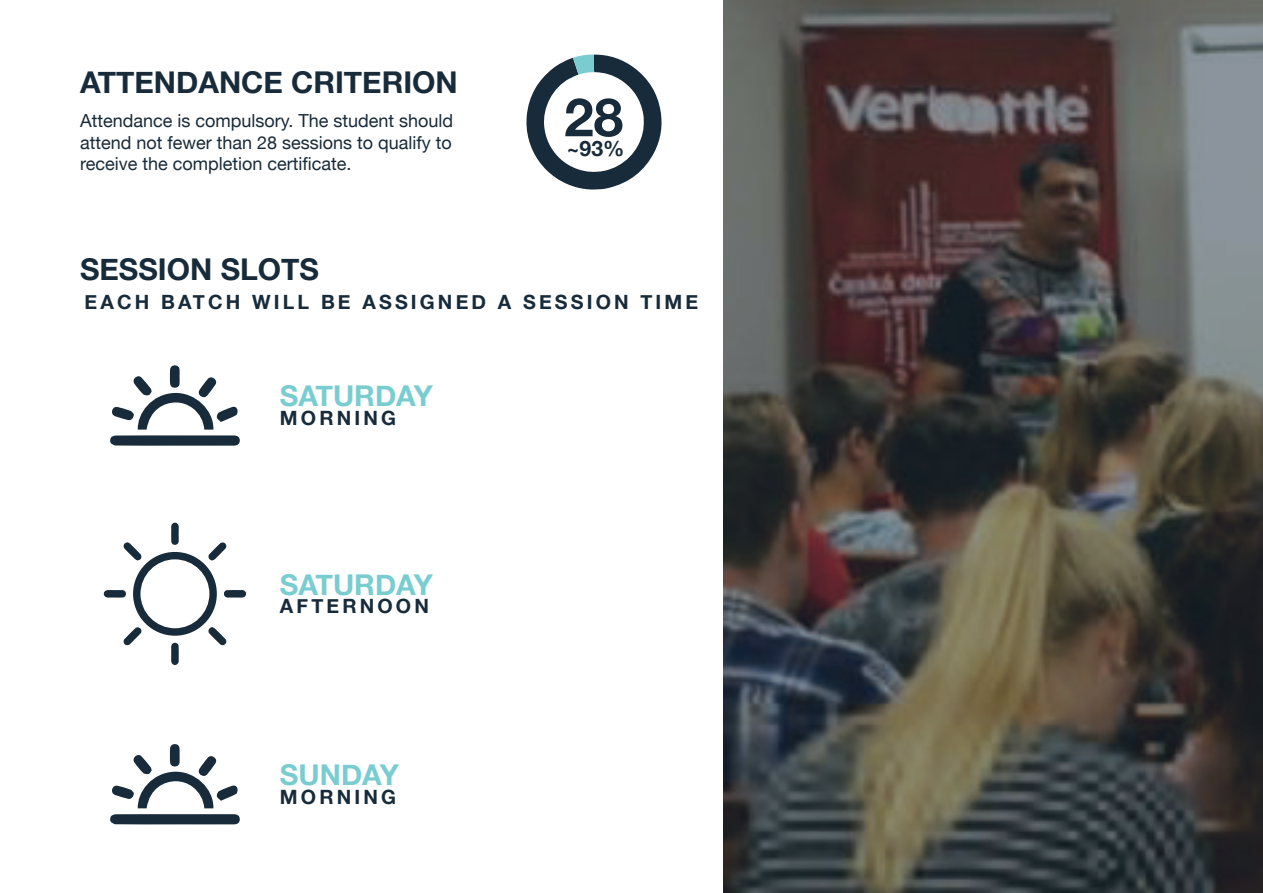
<style>
.page{position:relative;width:1263px;height:893px;background:#fff}
.page>*{position:absolute;margin:0;border:0;box-sizing:border-box;transform-origin:0 0}
.t1{font:700 53.1px "Helvetica Neue";color:#182b3a}
.t2{font:700 30px "Helvetica Neue";color:#182b3a}
.t3{font:700 28.65px "Helvetica Neue";color:#79cdd1}
.t4{font:700 21.15px "Helvetica Neue";color:#182b3a}
.t5{font:700 19.65px "Helvetica Neue";letter-spacing:.16em;color:#182b3a}
.t6{font:18px/21.6px "Helvetica Neue";color:#182b3a;text-align:justify}
</style>
<div class="page">
<img style="left:723px;top:0;width:540px;height:893px">
<svg style="left:110px;top:814px;width:130px;height:10px"></svg>
<svg style="left:112px;top:744px;width:126px;height:64px"></svg>
<svg style="left:110px;top:365px;width:130px;height:81px"></svg>
<svg style="left:104px;top:523px;width:142px;height:142px"></svg>
<svg style="left:526px;top:54px;width:136px;height:136px"></svg>
<h2 class="t2" style="left:80px;top:64px;width:379px">ATTENDANCE CRITERION</h2>
<p class="t6" style="left:80px;top:109px;width:375px">Attendance is compulsory. The student should attend not fewer than 28 sessions to qualify to receive the completion certificate.</p>
<h1 class="t1" style="left:564px;top:84px;width:61px">28</h1>
<p class="t4" style="left:567px;top:135px;width:59px">~93%</p>
<h2 class="t2" style="left:80px;top:251px;width:241px">SESSION SLOTS</h2>
<p class="t5" style="left:85px;top:290px;width:615px">EACH BATCH WILL BE ASSIGNED A SESSION TIME</p>
<h3 class="t3" style="left:280px;top:378px;width:154px">SATURDAY</h3>
<p class="t5" style="left:280px;top:406px;width:118px">MORNING</p>
<h3 class="t3" style="left:280px;top:567px;width:154px">SATURDAY</h3>
<p class="t5" style="left:280px;top:594px;width:150px">AFTERNOON</p>
<h3 class="t3" style="left:280px;top:757px;width:120px">SUNDAY</h3>
<p class="t5" style="left:280px;top:785px;width:118px">MORNING</p>
</div>
